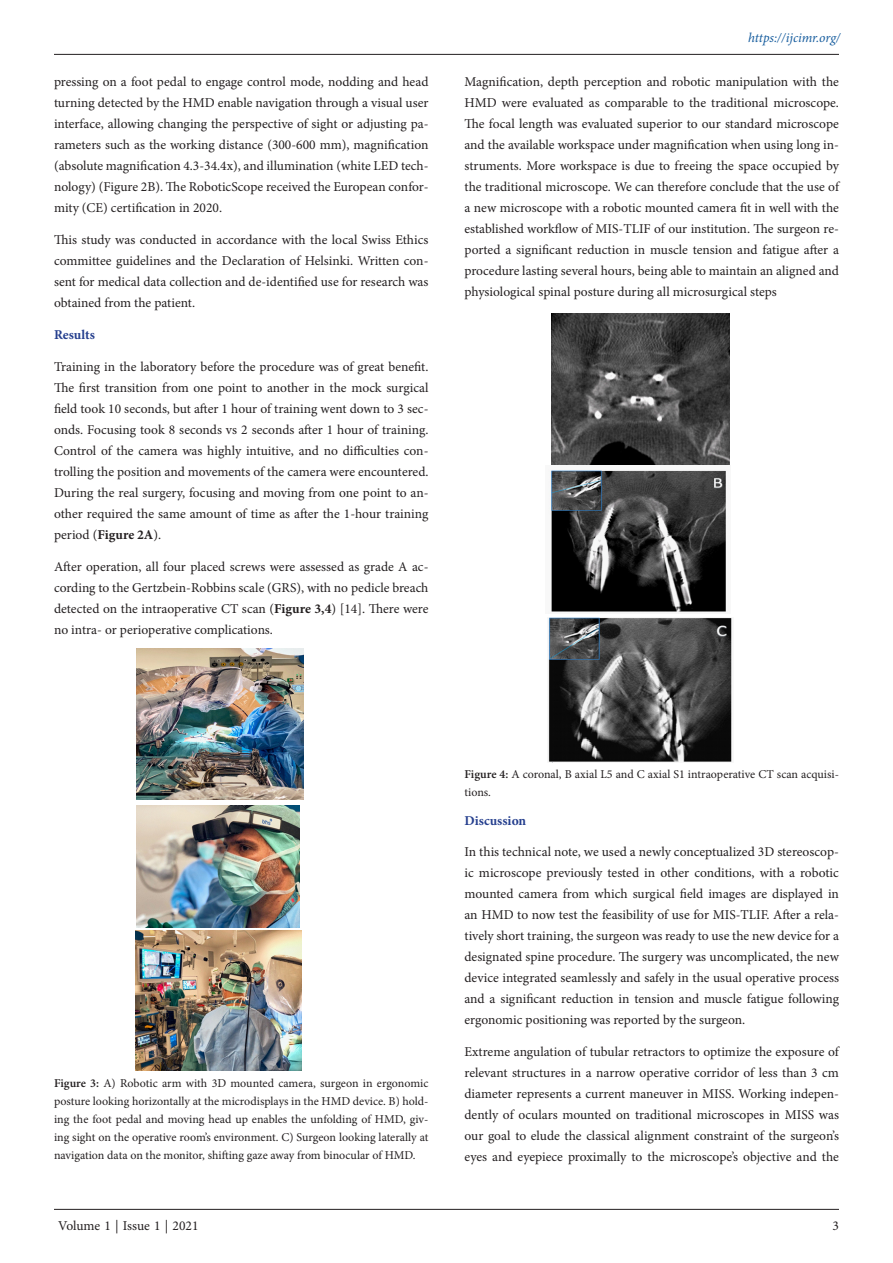
<style>
.page{position:relative;width:893px;height:1263px;background:#fff}
.page>*{position:absolute;margin:0;border:0;box-sizing:border-box;transform-origin:0 0}
.Paragraph_Style_1{font:13.5px/21px "Minion Pro";color:#231f20;text-align:justify}
.t1{font:italic 13.5px "Minion Pro";letter-spacing:-.005em;color:#175d9e}
.Paragraph_Style_1-2{font:700 13.5px "Minion Pro";color:#253f8e}
.t2{font:12px/18px "Minion Pro";color:#231f20;text-align:justify}
.s1{font-weight:700}
.s2{font-weight:600}
</style>
<div class="page">
<img style="left:137px;top:648px;width:166px;height:152px">
<img style="left:137px;top:806px;width:163px;height:121px">
<img style="left:135px;top:930px;width:167px;height:140px">
<img style="left:552px;top:314px;width:177px;height:151px">
<img style="left:549px;top:470px;width:177px;height:142px">
<img style="left:547px;top:617px;width:185px;height:145px">
<hr style="left:54px;top:54px;width:785px;height:1px;background:#231f20">
<hr style="left:54px;top:1209px;width:785px;height:1px;background:#231f20">
<p class="Paragraph_Style_1" style="left:54px;top:72px;width:376px">pressing on a foot pedal to engage control mode, nodding and head turning detected by the HMD enable navigation through a visual user interface, allowing changing the perspective of sight or adjusting pa&shy;rameters such as the working distance (300-600 mm), magnification (absolute magnification 4.3-34.4x), and illumination (white LED tech&shy;nology) (Figure 2B). The RoboticScope received the European confor&shy;mity (CE) certification in 2020.</p>
<p class="Paragraph_Style_1" style="left:54px;top:229px;width:376px">This study was conducted in accordance with the local Swiss Ethics committee guidelines and the Declaration of Helsinki. Written con&shy;sent for medical data collection and de-identified use for research was obtained from the patient.</p>
<p class="Paragraph_Style_1-2" style="left:54px;top:325px;width:42px">Results</p>
<p class="Paragraph_Style_1" style="left:54px;top:356px;width:376px">Training in the laboratory before the procedure was of great benefit.<br>The first transition from one point to another in the mock surgical field took 10 seconds, but after 1 hour of training went down to 3 sec&shy;onds. Focusing took 8 seconds vs 2 seconds after 1 hour of training.<br>Control of the camera was highly intuitive, and no difficulties con&shy;trolling the position and movements of the camera were encountered.<br>During the real surgery, focusing and moving from one point to an&shy;other required the same amount of time as after the 1-hour training period (<span class="s1">Figure 2A</span>).</p>
<p class="Paragraph_Style_1" style="left:54px;top:556px;width:376px">After operation, all four placed screws were assessed as grade A ac&shy;cording to the Gertzbein-Robbins scale (GRS), with no pedicle breach detected on the intraoperative CT scan (<span class="s1">Figure 3,4</span>) [14]. There were no intra- or perioperative complications.</p>
<p class="t1" style="left:748px;top:29px;width:94px">https://ijcimr.org/</p>
<p class="Paragraph_Style_1" style="left:464px;top:72px;width:376px">Magnification, depth perception and robotic manipulation with the HMD were evaluated as comparable to the traditional microscope.<br>The focal length was evaluated superior to our standard microscope and the available workspace under magnification when using long in&shy;struments. More workspace is due to freeing the space occupied by the traditional microscope. We can therefore conclude that the use of a new microscope with a robotic mounted camera fit in well with the established workflow of MIS-TLIF of our institution. The surgeon re&shy;ported a significant reduction in muscle tension and fatigue after a procedure lasting several hours, being able to maintain an aligned and physiological spinal posture during all microsurgical steps</p>
<p class="t2" style="left:54px;top:1074px;width:376px"><span class="s2">Figure 3:</span> A) Robotic arm with 3D mounted camera, surgeon in ergonomic posture looking horizontally at the microdisplays in the HMD device. B) hold&shy;ing the foot pedal and moving head up enables the unfolding of HMD, giv&shy;ing sight on the operative room’s environment. C) Surgeon looking laterally at navigation data on the monitor, shifting gaze away from binocular of HMD.</p>
<p class="t2" style="left:464px;top:765px;width:376px"><span class="s2">Figure 4:</span> A coronal, B axial L5 and C axial S1 intraoperative CT scan acquisi&shy;tions.</p>
<p class="Paragraph_Style_1-2" style="left:464px;top:811px;width:63px">Discussion</p>
<p class="Paragraph_Style_1" style="left:464px;top:841px;width:376px">In this technical note, we used a newly conceptualized 3D stereoscop&shy;ic microscope previously tested in other conditions, with a robotic mounted camera from which surgical field images are displayed in an HMD to now test the feasibility of use for MIS-TLIF. After a rela&shy;tively short training, the surgeon was ready to use the new device for a designated spine procedure. The surgery was uncomplicated, the new device integrated seamlessly and safely in the usual operative process and a significant reduction in tension and muscle fatigue following ergonomic positioning was reported by the surgeon.</p>
<p class="Paragraph_Style_1" style="left:464px;top:1041px;width:376px">Extreme angulation of tubular retractors to optimize the exposure of relevant structures in a narrow operative corridor of less than 3 cm diameter represents a current maneuver in MISS. Working indepen&shy;dently of oculars mounted on traditional microscopes in MISS was our goal to elude the classical alignment constraint of the surgeon’s eyes and eyepiece proximally to the microscope’s objective and the</p>
<p class="Paragraph_Style_1" style="left:58px;top:1215px;width:142px">Volume 1 | Issue 1 | 2021</p>
<p class="Paragraph_Style_1" style="left:832px;top:1215px;width:8px">3</p>
</div>
